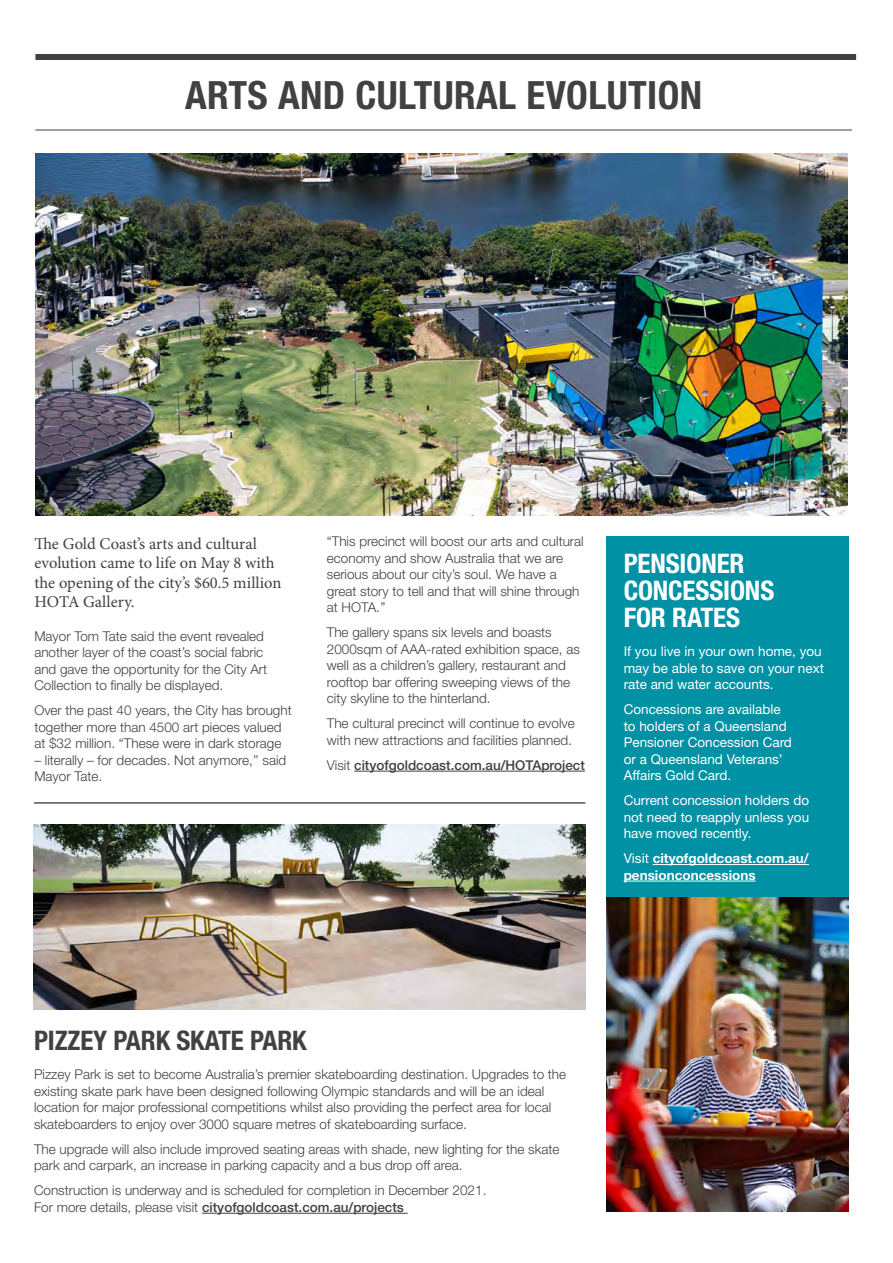
<style>
.page{position:relative;width:893px;height:1263px;background:#fff}
.page>*{position:absolute;margin:0;border:0;box-sizing:border-box;transform-origin:0 0}
.t1{font:700 condensed 39px "Helvetica Neue LT Std";letter-spacing:.01em;color:#414042}
.t2{font:700 condensed 27px/27px "Helvetica Neue LT Std";letter-spacing:-.005em;color:#fff}
.t3{font:700 condensed 27px "Helvetica Neue LT Std";letter-spacing:-.005em;color:#414042}
.t4{font:16.5px/19.5px "Minion Pro";color:#414042}
.t5{font:300 13.5px/16.5px "Helvetica Neue LT Std";color:#414042}
.t6{font:13.5px/16.5px "Helvetica Neue LT Std";color:#fff}
.t7{font:700 13.5px/16.5px "Helvetica Neue LT Std";color:#fff}
.t8{font:500 13.5px "Helvetica Neue LT Std";color:#414042}
.s1{font-weight:300}
.s2{font-weight:400}
.s3{font-weight:500}
</style>
<div class="page">
<img style="left:607px;top:897px;width:242px;height:315px">
<div style="left:607px;top:537px;width:242px;height:360px;background:#0091a5"></div>
<hr style="left:653px;top:864px;width:156px;height:1px;background:#fff">
<hr style="left:624px;top:881px;width:132px;height:1px;background:#fff">
<div style="left:35px;top:54px;width:813px;height:6px;background:#414042"></div>
<img style="left:35px;top:154px;width:813px;height:361px">
<img style="left:34px;top:824px;width:551px;height:185px">
<hr style="left:35px;top:130px;width:817px;height:1px;background:#414042">
<hr style="left:202px;top:1213px;width:206px;height:1px;background:#414042">
<hr style="left:354px;top:771px;width:231px;height:1px;background:#414042">
<hr style="left:34px;top:803px;width:551px;height:1px;background:#000">
<h1 class="t1" style="left:185px;top:72px;width:519px">ARTS AND CULTURAL EVOLUTION</h1>
<p class="t4" style="left:34px;top:534px;width:249px">The Gold Coast’s arts and cultural evolution came to life on May 8 with the opening of the city’s $60.5 million<br>HOTA Gallery.</p>
<p class="t5" style="left:34px;top:627px;width:234px">Mayor Tom Tate said the event revealed another layer of the coast’s social fabric and gave the opportunity for the City Art Collection to finally be displayed.</p>
<p class="t5" style="left:34px;top:702px;width:259px">Over the past 40 years, the City has brought together more than 4500 art pieces valued at $32 million. “These were in dark storage</p>
<p class="t5" style="left:34px;top:751px;width:253px">– literally – for decades. Not anymore,’’ said<br>Mayor Tate.</p>
<p class="t5" style="left:327px;top:533px;width:258px">“This precinct will boost our arts and cultural economy and show Australia that we are serious about our city’s soul. We have a great story to tell and that will shine through at HOTA.’’</p>
<p class="t5" style="left:327px;top:624px;width:255px">The gallery spans six levels and boasts 2000sqm of AAA-rated exhibition space, as well as a children’s gallery, restaurant and rooftop bar offering sweeping views of the city skyline to the hinterland.</p>
<p class="t5" style="left:327px;top:715px;width:249px">The cultural precinct will continue to evolve with new attractions and facilities planned.</p>
<p class="t8" style="left:327px;top:757px;width:259px"><span class="s1">Visit</span> cityofgoldcoast.com.au/HOTAproject</p>
<h2 class="t2" style="left:624px;top:549px;width:152px">PENSIONER<br>CONCESSIONS<br>FOR RATES</h2>
<p class="t6" style="left:624px;top:643px;width:202px">If you live in your own home, you may be able to save on your next rate and water accounts.</p>
<p class="t6" style="left:624px;top:701px;width:170px">Concessions are available to holders of a Queensland<br>Pensioner Concession Card or a Queensland Veterans’<br>Affairs Gold Card.</p>
<p class="t6" style="left:624px;top:792px;width:187px;text-align:justify">Current concession holders do not need to reapply unless you have moved recently.</p>
<p class="t7" style="left:624px;top:850px;width:187px"><span class="s2">Visit</span> cityofgoldcoast.com.au/ pensionconcessions</p>
<h2 class="t3" style="left:34px;top:1024px;width:274px">PIZZEY PARK SKATE PARK</h2>
<p class="t5" style="left:34px;top:1066px;width:534px">Pizzey Park is set to become Australia’s premier skateboarding destination. Upgrades to the existing skate park have been designed following Olympic standards and will be an ideal location for major professional competitions whilst also providing the perfect area for local skateboarders to enjoy over 3000 square metres of skateboarding surface.</p>
<p class="t5" style="left:34px;top:1140px;width:527px">The upgrade will also include improved seating areas with shade, new lighting for the skate park and carpark, an increase in parking capacity and a bus drop off area.</p>
<p class="t5" style="left:34px;top:1182px;width:454px">Construction is underway and is scheduled for completion in December 2021.<br>For more details, please visit <span class="s3">cityofgoldcoast.com.au/projects</span></p>
</div>
